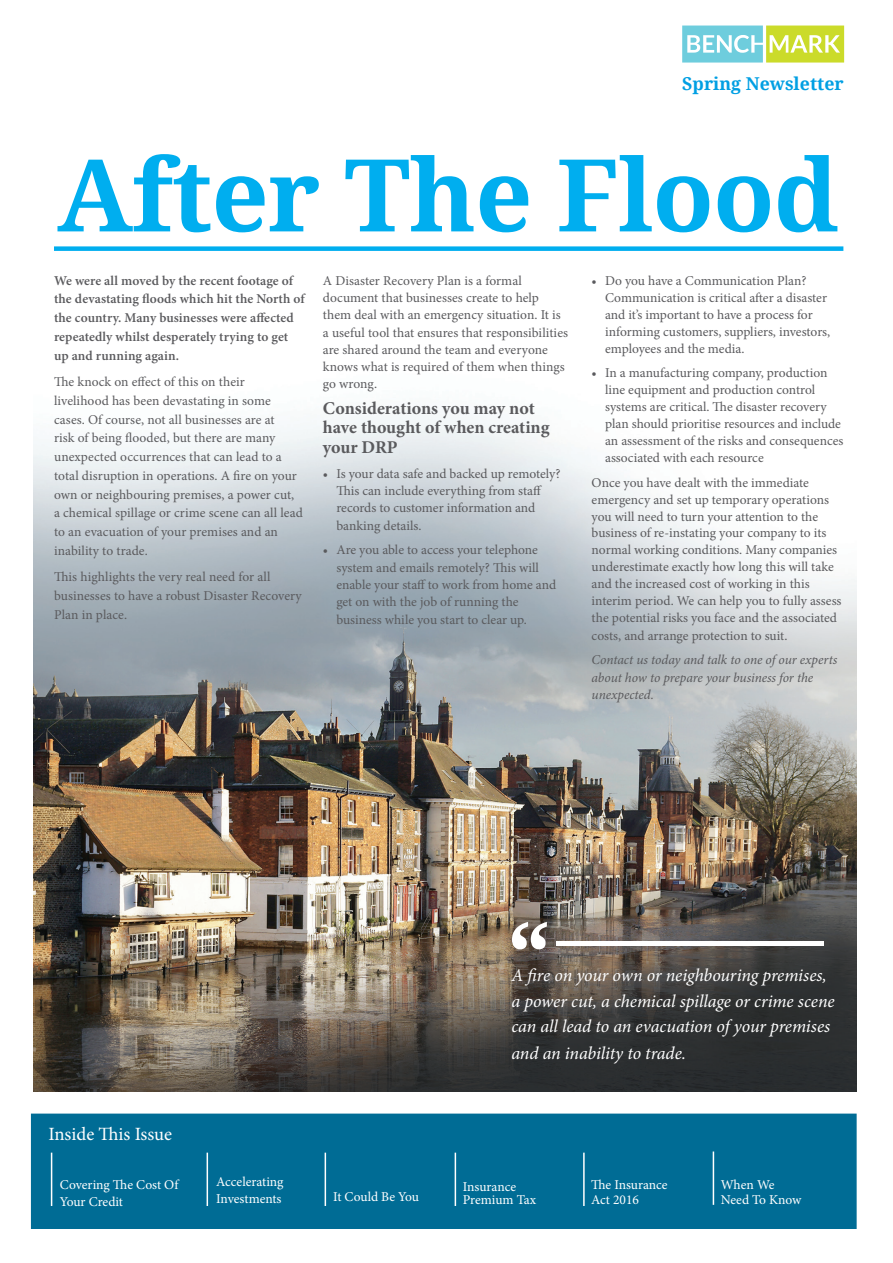
<style>
.page{position:relative;width:893px;height:1263px;background:#fff}
.page>*{position:absolute;margin:0;border:0;box-sizing:border-box;transform-origin:0 0}
.t1{font:700 100.5px "Droid Serif";letter-spacing:-.01em;color:#00aeef}
.t2{font:700 90px "Droid Serif";color:#fff}
.t3{font:18.75px "Minion Pro";letter-spacing:-.005em;color:#fff}
.t4{font:italic 18px/26px "Minion Pro";letter-spacing:-.005em;color:#fff}
.t5{font:700 18px/19.5px "Minion Pro";letter-spacing:-.005em;color:#5a5a5d}
.t6{font:700 17.7px "Droid Serif";color:#009fe3}
.t7{font:13.5px/17px "Minion Pro";color:#5a5a5d}
.t8{font:600 13.5px/18.8px "Minion Pro";letter-spacing:.005em;color:#5a5a5d}
.t9{font:13.5px/16.5px "Minion Pro";letter-spacing:-.005em;color:#fff}
.t10{font:italic 13.5px/17.2px "Minion Pro";letter-spacing:-.01em;color:#5a5a5d}
</style>
<div class="page">
<img style="left:33px;top:246px;width:824px;height:845px">
<div style="left:31px;top:1113px;width:826px;height:116px;background:#006c95"></div>
<hr style="left:207px;top:1152px;width:1px;height:54px;background:#fff">
<hr style="left:51px;top:1152px;width:1px;height:54px;background:#fff">
<hr style="left:325px;top:1152px;width:1px;height:54px;background:#fff">
<hr style="left:455px;top:1152px;width:1px;height:54px;background:#fff">
<hr style="left:583px;top:1152px;width:2px;height:54px;background:#fff">
<hr style="left:713px;top:1151px;width:1px;height:54px;background:#fff">
<div style="left:556px;top:941px;width:267px;height:5px;background:#fff"></div>
<div style="left:54px;top:246px;width:789px;height:5px;background:#00aeef"></div>
<svg style="left:682px;top:25px;width:163px;height:38px"></svg>
<p class="t6" style="left:682px;top:74px;width:163px">Spring Newsletter</p>
<p class="t1" style="left:57px;top:138px;width:783px">After The Flood</p>
<p class="t8" style="left:54px;top:271px;width:252px">We were all moved by the recent footage of the devastating floods which hit the North of the country. Many businesses were affected repeatedly whilst desperately trying to get up and running again.</p>
<p class="t7" style="left:54px;top:372px;width:250px;line-height:18.8px">The knock on effect of this on their livelihood has been devastating in some cases. Of course, not all businesses are at<br>risk of being flooded, but there are many unexpected occurrences that can lead to a total disruption in operations. A fire on your own or neighbouring premises, a power cut, a chemical spillage or crime scene can all lead to an evacuation of your premises and an inability to trade.</p>
<p class="t7" style="left:54px;top:568px;width:249px;line-height:18.8px">This highlights the very real need for all businesses to have a robust Disaster Recovery<br>Plan in place.</p>
<p class="t7" style="left:323px;top:272px;width:247px">A Disaster Recovery Plan is a formal document that businesses create to help them deal with an emergency situation. It is a useful tool that ensures that responsibilities are shared around the team and everyone knows what is required of them when things go wrong.</p>
<p class="t5" style="left:323px;top:398px;width:228px">Considerations you may not have thought of when creating your DRP</p>
<p class="t7" style="left:336px;top:465px;width:226px;text-indent:-14px">• Is your data safe and backed up remotely?<br>This can include everything from staff records to customer information and banking details.</p>
<p class="t7" style="left:336px;top:542px;width:221px;text-indent:-14px">• Are you able to access your telephone system and emails remotely? This will enable your staff to work from home and get on with the job of running the business while you start to clear up.</p>
<p class="t7" style="left:605px;top:272px;width:227px;text-indent:-14px">• Do you have a Communication Plan?<br>Communication is critical after a disaster and it’s important to have a process for informing customers, suppliers, investors, employees and the media.</p>
<p class="t7" style="left:605px;top:364px;width:240px;text-indent:-14px">• In a manufacturing company, production line equipment and production control systems are critical. The disaster recovery plan should prioritise resources and include an assessment of the risks and consequences associated with each resource</p>
<p class="t7" style="left:592px;top:474px;width:251px">Once you have dealt with the immediate emergency and set up temporary operations you will need to turn your attention to the business of re-instating your company to its normal working conditions. Many companies underestimate exactly how long this will take and the increased cost of working in this interim period. We can help you to fully assess the potential risks you face and the associated costs, and arrange protection to suit.</p>
<p class="t10" style="left:592px;top:651px;width:247px">Contact us today and talk to one of our experts about how to prepare your business for the unexpected.</p>
<p class="t3" style="left:48px;top:1121px;width:125px">Inside This Issue</p>
<p class="t9" style="left:60px;top:1177px;width:120px">Covering The Cost Of<br>Your Credit</p>
<p class="t9" style="left:216px;top:1174px;width:69px">Accelerating<br>Investments</p>
<p class="t2" style="left:507px;top:902px;width:46px">“</p>
<p class="t4" style="left:511px;top:962px;width:325px">A fire on your own or neighbouring premises, a power cut, a chemical spillage or crime scene can all lead to an evacuation of your premises and an inability to trade.</p>
<p class="t9" style="left:333px;top:1189px;width:87px">It Could Be You</p>
<p class="t9" style="left:463px;top:1180px;width:75px;line-height:13.5px">Insurance<br>Premium Tax</p>
<p class="t9" style="left:591px;top:1177px;width:78px;line-height:15px">The Insurance<br>Act 2016</p>
<p class="t9" style="left:721px;top:1177px;width:82px;line-height:15px">When We<br>Need To Know</p>
</div>
